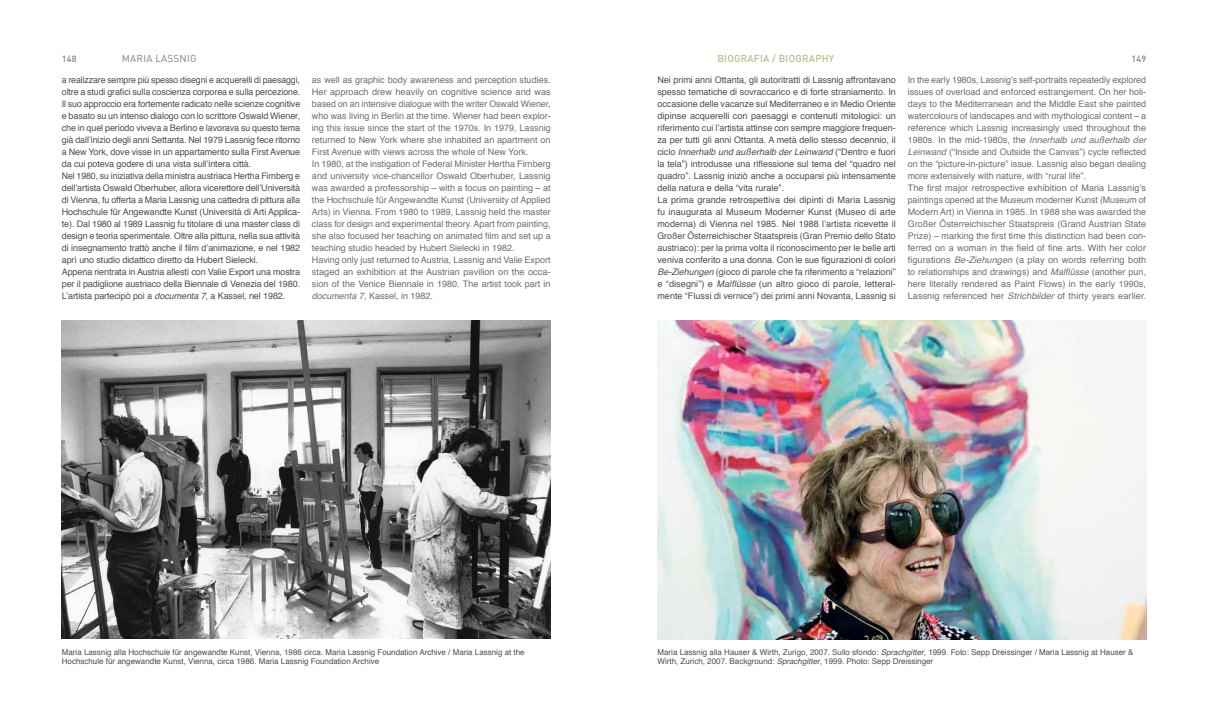
<style>
.page{position:relative;width:1208px;height:726px;background:#fff}
.page>*{position:absolute;margin:0;border:0;box-sizing:border-box;transform-origin:0 0}
.t1{font:500 10px "DIN";letter-spacing:.02em;color:#b8bf88}
.t2{font:10px "DIN";letter-spacing:.02em;color:#887e6e}
.t3{font:9px/12px "Helvetica";letter-spacing:-.01em;color:#4d4d4f}
.t4{font:9px/12px "Helvetica";color:#6d6e71}
.t5{font:500 9px "DIN";letter-spacing:.02em;color:#887e6e}
.t6{font:8px/9.6px "Helvetica";color:#4d4d4f}
.s1{font-style:italic}
</style>
<div class="page">
<img style="left:657px;top:321px;width:489px;height:318px">
<img style="left:62px;top:321px;width:488px;height:317px">
<p class="t5" style="left:62px;top:53px;width:16px">148</p>
<p class="t2" style="left:122px;top:52px;width:76px">MARIA LASSNIG</p>
<p class="t1" style="left:717px;top:52px;width:18px">BIOGRA</p>
<p class="t1" style="left:754px;top:52px;width:43px">FIA / BIOGRAP</p>
<p class="t1" style="left:822px;top:52px;width:14px">HY</p>
<p class="t5" style="left:1131px;top:53px;width:16px">149</p>
<p class="t4" style="left:907px;top:74px;width:240px">In the early 1980s, Lassnig’s self-portraits repeatedly explored issues of overload and enforced estrangement. On her holi&shy;days to the Mediterranean and the Middle East she painted watercolours of landscapes and with mythological content – a reference which Lassnig increasingly used throughout the 1980s. In the mid-1980s, the <span class="s1">Innerhalb und außerhalb der Leinwand</span> (“Inside and Outside the Canvas”) cycle reflected on the “picture-in-picture” issue. Lassnig also began dealing more extensively with nature, with “rural life”.<br>The first major retrospective exhibition of Maria Lassnig’s paintings opened at the Museum moderner Kunst (Museum of Modern Art) in Vienna in 1985. In 1988 she was awarded the Großer Österreichischer Staatspreis (Grand Austrian State Prize) – marking the first time this distinction had been con&shy;ferred on a woman in the field of fine arts. With her color figurations <span class="s1">Be-Ziehungen</span> (a play on words referring both to relationships and drawings) and <span class="s1">Malflüsse</span> (another pun, here literally rendered as Paint Flows) in the early 1990s, Lassnig referenced her <span class="s1">Strichbilder</span> of thirty years earlier.</p>
<p class="t3" style="left:62px;top:74px;width:240px">a realizzare sempre più spesso disegni e acquerelli di paesaggi, oltre a studi grafici sulla coscienza corporea e sulla percezione.<br>Il suo approccio era fortemente radicato nelle scienze cognitive e basato su un intenso dialogo con lo scrittore Oswald Wiener, che in quel periodo viveva a Berlino e lavorava su questo tema già dall’inizio degli anni Settanta. Nel 1979 Lassnig fece ritorno a New York, dove visse in un appartamento sulla First Avenue da cui poteva godere di una vista sull’intera città.<br>Nel 1980, su iniziativa della ministra austriaca Hertha Firnberg e dell’artista Oswald Oberhuber, allora vicerettore dell’Università di Vienna, fu offerta a Maria Lassnig una cattedra di pittura alla Hochschule für Angewandte Kunst (Università di Arti Applica&shy;te). Dal 1980 al 1989 Lassnig fu titolare di una master class di design e teoria sperimentale. Oltre alla pittura, nella sua attività di insegnamento trattò anche il film d’animazione, e nel 1982 aprì uno studio didattico diretto da Hubert Sielecki.<br>Appena rientrata in Austria allestì con Valie Export una mostra per il padiglione austriaco della Biennale di Venezia del 1980.<br>L’artista partecipò poi a <span class="s1">documenta 7</span>, a Kassel, nel 1982.</p>
<p class="t4" style="left:312px;top:74px;width:240px">as well as graphic body awareness and perception studies.<br>Her approach drew heavily on cognitive science and was based on an intensive dialogue with the writer Oswald Wiener, who was living in Berlin at the time. Wiener had been explor&shy;ing this issue since the start of the 1970s. In 1979, Lassnig returned to New York where she inhabited an apartment on First Avenue with views across the whole of New York.<br>In 1980, at the instigation of Federal Minister Hertha Firnberg and university vice-chancellor Oswald Oberhuber, Lassnig was awarded a professorship – with a focus on painting – at the Hochschule für Angewandte Kunst (University of Applied Arts) in Vienna. From 1980 to 1989, Lassnig held the master class for design and experimental theory. Apart from painting, she also focused her teaching on animated film and set up a teaching studio headed by Hubert Sielecki in 1982.<br>Having only just returned to Austria, Lassnig and Valie Export staged an exhibition at the Austrian pavilion on the occa&shy;sion of the Venice Biennale in 1980. The artist took part in <span class="s1">documenta 7</span>, Kassel, in 1982.</p>
<p class="t3" style="left:657px;top:74px;width:240px">Nei primi anni Ottanta, gli autoritratti di Lassnig affrontavano spesso tematiche di sovraccarico e di forte straniamento. In occasione delle vacanze sul Mediterraneo e in Medio Oriente dipinse acquerelli con paesaggi e contenuti mitologici: un riferimento cui l’artista attinse con sempre maggiore frequen&shy;za per tutti gli anni Ottanta. A metà dello stesso decennio, il ciclo <span class="s1">Innerhalb und außerhalb der Leinwand</span> (“Dentro e fuori la tela”) introdusse una riflessione sul tema del “quadro nel quadro”. Lassnig iniziò anche a occuparsi più intensamente della natura e della “vita rurale”.<br>La prima grande retrospettiva dei dipinti di Maria Lassnig fu inaugurata al Museum Moderner Kunst (Museo di arte moderna) di Vienna nel 1985. Nel 1988 l’artista ricevette il Großer Österreichischer Staatspreis (Gran Premio dello Stato austriaco): per la prima volta il riconoscimento per le belle arti veniva conferito a una donna. Con le sue figurazioni di colori <span class="s1">Be-Ziehungen</span> (gioco di parole che fa riferimento a “relazioni” e “disegni”) e <span class="s1">Malflüsse</span> (un altro gioco di parole, letteral&shy;mente “Flussi di vernice”) dei primi anni Novanta, Lassnig si</p>
<p class="t6" style="left:62px;top:647px;width:464px">Maria Lassnig alla Hochschule für angewandte Kunst, Vienna, 1986 circa. Maria Lassnig Foundation Archive / Maria Lassnig at the<br>Hochschule für angewandte Kunst, Vienna, circa 1986. Maria Lassnig Foundation Archive</p>
<p class="t6" style="left:657px;top:647px;width:477px">Maria Lassnig alla Hauser &amp; Wirth, Zurigo, 2007. Sullo sfondo: <span class="s1">Sprachgitter</span>, 1999. Foto: Sepp Dreissinger / Maria Lassnig at Hauser &amp;<br>Wirth, Zurich, 2007. Background: <span class="s1">Sprachgitter</span>, 1999. Photo: Sepp Dreissinger</p>
</div>
